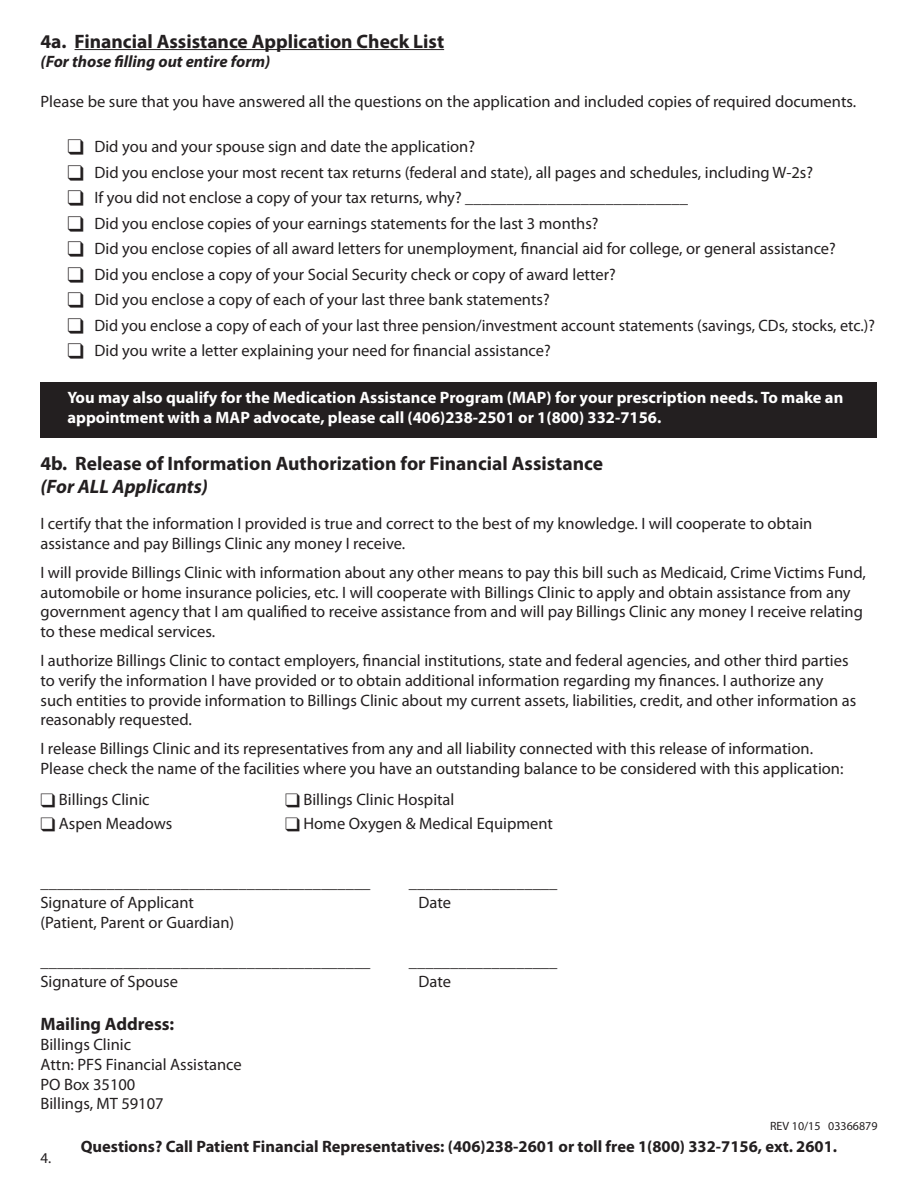
<style>
.page{position:relative;width:918px;height:1188px;background:#fff}
.page>*{position:absolute;margin:0;border:0;box-sizing:border-box;transform-origin:0 0}
.t1{font:700 19.5px "Myriad Pro";color:#231f20}
.t2{font:italic 700 19.5px "Myriad Pro";color:#231f20}
.t3{font:700 18px "Myriad Pro";color:#231f20}
.t4{font:16.5px/19.8px "Myriad Pro";color:#231f20}
.t5{font:700 16.5px/19.8px "Myriad Pro";color:#fff}
.t6{font:700 16.5px "Myriad Pro";color:#231f20}
.t7{font:italic 700 16.5px "Myriad Pro";color:#231f20}
.t8{font:15px "Myriad Pro";color:#231f20}
.t9{font:12px "Myriad Pro";color:#231f20}
</style>
<div class="page">
<div style="left:40px;top:382px;width:838px;height:55px;background:#231f20"></div>
<hr style="left:75px;top:49px;width:369px;height:1px;background:#231f20">
<p class="t1" style="left:40px;top:34px;width:405px">4a. Financial Assistance Application Check List</p>
<p class="t7" style="left:40px;top:56px;width:231px">(For those filling out entire form)</p>
<p class="t4" style="left:40px;top:93px;width:817px">Please be sure that you have answered all the questions on the application and included copies of required documents.</p>
<p class="t4" style="left:94px;top:135px;width:782px;line-height:25.5px">Did you and your spouse sign and date the application?<br>Did you enclose your most recent tax returns (federal and state), all pages and schedules, including W-2s?<br>If you did not enclose a copy of your tax returns, why? ___________________________<br>Did you enclose copies of your earnings statements for the last 3 months?<br>Did you enclose copies of all award letters for unemployment, financial aid for college, or general assistance?<br>Did you enclose a copy of your Social Security check or copy of award letter?<br>Did you enclose a copy of each of your last three bank statements?<br>Did you enclose a copy of each of your last three pension/investment account statements (savings, CDs, stocks, etc.)?<br>Did you write a letter explaining your need for financial assistance?</p>
<p class="t5" style="left:68px;top:389px;width:777px">You may also qualify for the Medication Assistance Program (MAP) for your prescription needs. To make an appointment with a MAP advocate, please call (406)238-2501 or 1(800) 332-7156.</p>
<p class="t1" style="left:40px;top:456px;width:564px">4b. Release of Information Authorization for Financial Assistance</p>
<p class="t2" style="left:40px;top:479px;width:169px">(For ALL Applicants)</p>
<p class="t4" style="left:40px;top:515px;width:773px">I certify that the information I provided is true and correct to the best of my knowledge. I will cooperate to obtain assistance and pay Billings Clinic any money I receive.</p>
<p class="t4" style="left:40px;top:564px;width:827px">I will provide Billings Clinic with information about any other means to pay this bill such as Medicaid, Crime Victims Fund, automobile or home insurance policies, etc. I will cooperate with Billings Clinic to apply and obtain assistance from any government agency that I am qualified to receive assistance from and will pay Billings Clinic any money I receive relating to these medical services.</p>
<p class="t4" style="left:40px;top:652px;width:817px">I authorize Billings Clinic to contact employers, financial institutions, state and federal agencies, and other third parties to verify the information I have provided or to obtain additional information regarding my finances. I authorize any such entities to provide information to Billings Clinic about my current assets, liabilities, credit, and other information as reasonably requested.</p>
<p class="t4" style="left:40px;top:740px;width:805px">I release Billings Clinic and its representatives from any and all liability connected with this release of information.<br>Please check the name of the facilities where you have an outstanding balance to be considered with this application:</p>
<p class="t4" style="left:59px;top:790px;width:92px">Billings Clinic</p>
<p class="t4" style="left:303px;top:790px;width:153px">Billings Clinic Hospital</p>
<p class="t4" style="left:59px;top:814px;width:115px">Aspen Meadows</p>
<p class="t4" style="left:303px;top:814px;width:251px">Home Oxygen &amp; Medical Equipment</p>
<p class="t4" style="left:41px;top:874px;width:331px">________________________________________</p>
<p class="t4" style="left:409px;top:874px;width:150px">__________________</p>
<p class="t4" style="left:41px;top:894px;width:155px">Signature of Applicant</p>
<p class="t4" style="left:419px;top:894px;width:34px">Date</p>
<p class="t4" style="left:41px;top:913px;width:195px">(Patient, Parent or Guardian)</p>
<p class="t4" style="left:41px;top:953px;width:331px">________________________________________</p>
<p class="t4" style="left:409px;top:953px;width:150px">__________________</p>
<p class="t4" style="left:41px;top:973px;width:139px">Signature of Spouse</p>
<p class="t4" style="left:418px;top:973px;width:34px">Date</p>
<p class="t3" style="left:40px;top:1017px;width:135px">Mailing Address:</p>
<p class="t4" style="left:40px;top:1036px;width:203px">Billings Clinic<br>Attn: PFS Financial Assistance<br>PO Box 35100<br>Billings, MT 59107</p>
<p class="t8" style="left:41px;top:1152px;width:12px">4.</p>
<p class="t9" style="left:770px;top:1121px;width:109px">REV 10/15 03366879</p>
<p class="t6" style="left:81px;top:1141px;width:758px">Questions? Call Patient Financial Representatives: (406)238-2601 or toll free 1(800) 332-7156, ext. 2601.</p>
</div>
